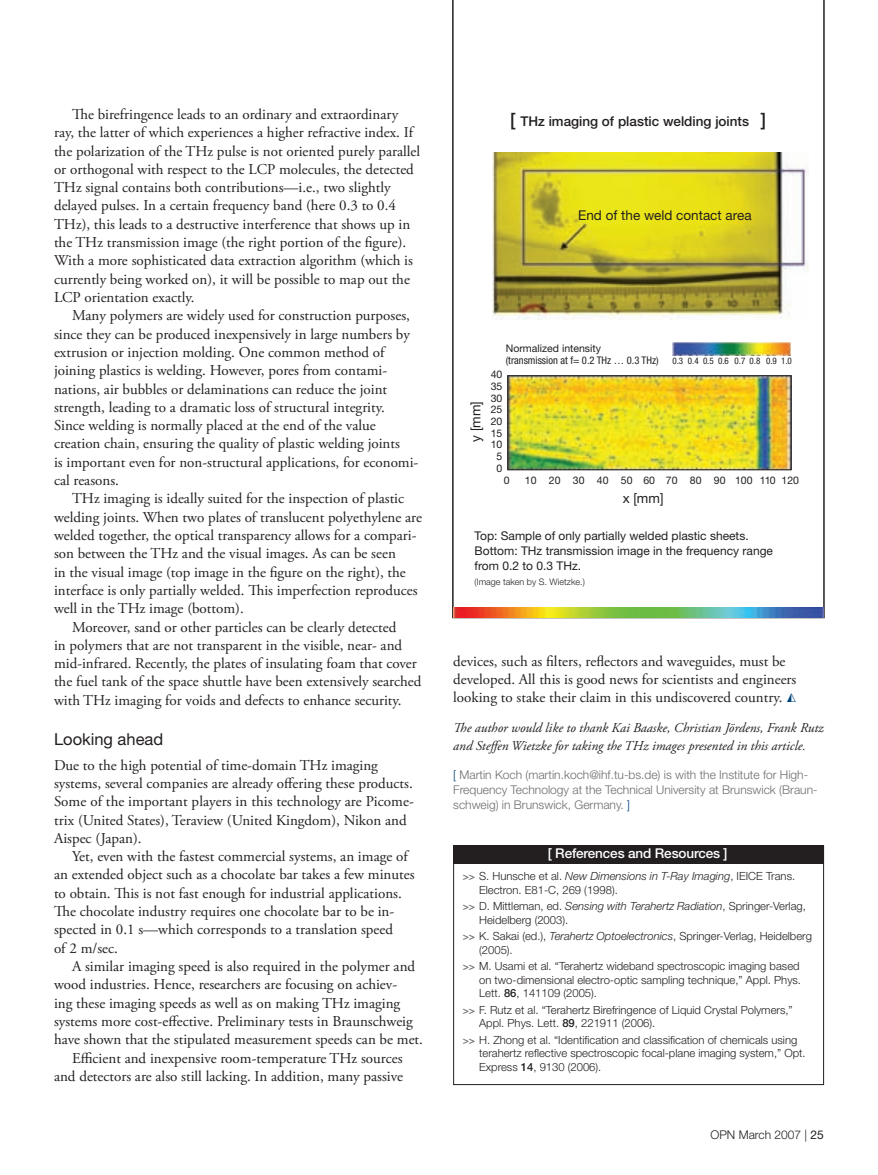
<style>
.page{position:relative;width:878px;height:1175px;background:#fff}
.page>*{position:absolute;margin:0;border:0;box-sizing:border-box;transform-origin:0 0}
.t1{font:16.5px "Helvetica Neue";color:#231f20}
.t2{font:15px/18.3px "Adobe Garamond Pro";color:#231f20}
.t3{font:italic 13.5px/18px "Adobe Garamond Pro";color:#231f20}
.t4{font:500 13.5px "Helvetica Neue";color:#231f20}
.t5{font:13.5px "Helvetica Neue";color:#231f20}
.t6{font:500 13.5px "Helvetica Neue";letter-spacing:-.01em;color:#fff}
.t7{font:300 12px/15px "Helvetica Neue";color:#6c6d70}
.t8{font:12px/15px "Helvetica Neue";color:#231f20}
.t9{font:300 12px "Helvetica Neue";color:#231f20}
.t10{font:300 11.25px/13.5px "Helvetica Neue";color:#231f20}
.t11{font:10.5px/11.7px "Helvetica Neue";color:#231f20;text-align:center}
.t12{font:condensed 10.5px "Helvetica Neue";color:#231f20}
.t13{font:300 9px "Helvetica Neue";color:#231f20}
.t14{font:condensed 9px "Helvetica Neue";color:#231f20}
.s1{font-size:18px}
.s2{font-family:"Mathematical Pi Six";font-size:12px;color:#00467e}
.s3{color:#00467e}
.s4{font-weight:500;font-size:10.5px;color:#6c6d70}
.s5{font-style:italic}
.s6{font-weight:500}
.s7{font-weight:400}
</style>
<div class="page">
<svg style="left:452px;top:0;width:372px;height:618px"></svg>
<div style="left:453px;top:845px;width:371px;height:18px;background:#231f20"></div>
<div style="left:453px;top:845px;width:371px;height:239px;border:1px solid #231f20"></div>
<img style="left:493px;top:153px;width:315px;height:167px">
<img style="left:509px;top:377px;width:280px;height:91px">
<div style="left:507px;top:375px;width:284px;height:95px;border:1px solid #231f20"></div>
<img style="left:673px;top:342px;width:117px;height:13px">
<img style="left:453px;top:607px;width:370px;height:10px">
<p class="t2" style="left:54px;top:106px;width:367px;text-indent:18px">The birefringence leads to an ordinary and extraordinary ray, the latter of which experiences a higher refractive index. If the polarization of the THz pulse is not oriented purely parallel or orthogonal with respect to the LCP molecules, the detected THz signal contains both contributions—i.e., two slightly delayed pulses. In a certain frequency band (here 0.3 to 0.4<br>THz), this leads to a destructive interference that shows up in the THz transmission image (the right portion of the figure).<br>With a more sophisticated data extraction algorithm (which is currently being worked on), it will be possible to map out the LCP orientation exactly.</p>
<p class="t2" style="left:54px;top:307px;width:366px;text-indent:18px">Many polymers are widely used for construction purposes, since they can be produced inexpensively in large numbers by extrusion or injection molding. One common method of joining plastics is welding. However, pores from contami&shy;nations, air bubbles or delaminations can reduce the joint strength, leading to a dramatic loss of structural integrity.<br>Since welding is normally placed at the end of the value creation chain, ensuring the quality of plastic welding joints<br>is important even for non-structural applications, for economi&shy;cal reasons.</p>
<p class="t2" style="left:72px;top:490px;width:333px">THz imaging is ideally suited for the inspection of plastic</p>
<p class="t2" style="left:54px;top:508px;width:369px">welding joints. When two plates of translucent polyethylene are</p>
<p class="t2" style="left:54px;top:526px;width:364px">welded together, the optical transparency allows for a compari-</p>
<p class="t2" style="left:54px;top:545px;width:343px">son between the THz and the visual images. As can be seen</p>
<p class="t2" style="left:54px;top:563px;width:353px">in the visual image (top image in the figure on the right), the</p>
<p class="t2" style="left:54px;top:581px;width:365px">interface is only partially welded. This imperfection reproduces</p>
<p class="t2" style="left:54px;top:600px;width:191px">well in the THz image (bottom).</p>
<p class="t2" style="left:72px;top:618px;width:326px">Moreover, sand or other particles can be clearly detected</p>
<p class="t2" style="left:54px;top:636px;width:349px">in polymers that are not transparent in the visible, near- and</p>
<p class="t2" style="left:54px;top:655px;width:364px">mid-infrared. Recently, the plates of insulating foam that cover</p>
<p class="t2" style="left:54px;top:673px;width:369px">the fuel tank of the space shuttle have been extensively searched</p>
<p class="t2" style="left:54px;top:691px;width:349px">with THz imaging for voids and defects to enhance security.</p>
<p class="t1" style="left:54px;top:729px;width:111px">Looking ahead</p>
<p class="t2" style="left:54px;top:756px;width:361px">Due to the high potential of time-domain THz imaging systems, several companies are already offering these products.<br>Some of the important players in this technology are Picome&shy;trix (United States), Teraview (United Kingdom), Nikon and Aispec (Japan).</p>
<p class="t2" style="left:54px;top:847px;width:362px;text-indent:18px">Yet, even with the fastest commercial systems, an image of an extended object such as a chocolate bar takes a few minutes to obtain. This is not fast enough for industrial applications.<br>The chocolate industry requires one chocolate bar to be in&shy;spected in 0.1 s—which corresponds to a translation speed<br>of 2 m/sec.</p>
<p class="t2" style="left:72px;top:957px;width:344px">A similar imaging speed is also required in the polymer and</p>
<p class="t2" style="left:54px;top:976px;width:344px">wood industries. Hence, researchers are focusing on achiev-</p>
<p class="t2" style="left:54px;top:994px;width:348px">ing these imaging speeds as well as on making THz imaging</p>
<p class="t2" style="left:54px;top:1012px;width:360px">systems more cost-effective. Preliminary tests in Braunschweig</p>
<p class="t2" style="left:54px;top:1030px;width:370px">have shown that the stipulated measurement speeds can be met.</p>
<p class="t2" style="left:72px;top:1049px;width:332px">Efficient and inexpensive room-temperature THz sources</p>
<p class="t2" style="left:54px;top:1067px;width:350px">and detectors are also still lacking. In addition, many passive</p>
<p class="t4" style="left:510px;top:114px;width:257px"><span class="s1">[</span> THz imaging of plastic welding joints <span class="s1">]</span></p>
<p class="t5" style="left:578px;top:207px;width:175px">End of the weld contact area</p>
<p class="t11" style="left:506px;top:342px;width:97px">Normalized intensity</p>
<p class="t12" style="left:506px;top:354px;width:154px">(transmission at f= 0.2 THz … 0.3 THz)</p>
<p class="t11" style="left:491px;top:368px;width:13px">40<br>35<br>30<br>25<br>20<br>15<br>10<br>5<br>0</p>
<p class="t5" style="left:467px;top:442px;width:42px;rotate:-90deg">y [mm]</p>
<p class="t14" style="left:672px;top:356px;width:121px">0.3 0.4 0.5 0.6 0.7 0.8 0.9 1.0</p>
<p class="t11" style="left:503px;top:474px;width:7px">0</p>
<p class="t11" style="left:525px;top:474px;width:276px">10 20 30 40 50 60 70 80 90 100 110 120</p>
<p class="t5" style="left:622px;top:490px;width:42px">x [mm]</p>
<p class="t8" style="left:474px;top:528px;width:300px">Top: Sample of only partially welded plastic sheets.<br>Bottom: THz transmission image in the frequency range from 0.2 to 0.3 THz.</p>
<p class="t13" style="left:474px;top:576px;width:112px">(Image taken by S. Wietzke.)</p>
<p class="t2" style="left:453px;top:653px;width:345px">devices, such as filters, reflectors and waveguides, must be developed. All this is good news for scientists and engineers looking to stake their claim in this undiscovered country. <span class="s2">t</span></p>
<p class="t3" style="left:453px;top:719px;width:372px">The author would like to thank Kai Baaske, Christian Jördens, Frank Rutz and Steffen Wietzke for taking the THz images presented in this article.</p>
<p class="t7" style="left:453px;top:766px;width:366px"><span class="s3">[</span> Martin Koch (martin.koch@ihf.tu-bs.de) is with the Institute for High-<br>Frequency Technology at the Technical University at Brunswick (Braun&shy;schweig) in Brunswick, Germany. <span class="s3">]</span></p>
<p class="t6" style="left:548px;top:845px;width:181px">[ References and Resources ]</p>
<p class="t10" style="left:479px;top:869px;width:317px;text-indent:-16px"><span class="s4">&gt;&gt;</span> S. Hunsche et al. <span class="s5">New Dimensions in T-Ray Imaging</span>, IEICE Trans.<br>Electron. E81-C, 269 (1998).</p>
<p class="t10" style="left:479px;top:899px;width:328px;text-indent:-16px"><span class="s4">&gt;&gt;</span> D. Mittleman, ed. <span class="s5">Sensing with Terahertz Radiation</span>, Springer-Verlag,<br>Heidelberg (2003).</p>
<p class="t10" style="left:479px;top:929px;width:334px;text-indent:-16px"><span class="s4">&gt;&gt;</span> K. Sakai (ed.), <span class="s5">Terahertz Optoelectronics</span>, Springer-Verlag, Heidelberg (2005).</p>
<p class="t10" style="left:479px;top:959px;width:323px;text-indent:-16px"><span class="s4">&gt;&gt;</span> M. Usami et al. “Terahertz wideband spectroscopic imaging based on two-dimensional electro-optic sampling technique,” Appl. Phys.<br>Lett. <span class="s6">86</span>, 141109 (2005).</p>
<p class="t10" style="left:479px;top:1003px;width:315px;text-indent:-16px"><span class="s4">&gt;&gt;</span> F. Rutz et al. “Terahertz Birefringence of Liquid Crystal Polymers,”<br>Appl. Phys. Lett. <span class="s6">89</span>, 221911 (2006).</p>
<p class="t10" style="left:479px;top:1033px;width:328px;text-indent:-16px"><span class="s4">&gt;&gt;</span> H. Zhong et al. “Identification and classification of chemicals using terahertz reflective spectroscopic focal-plane imaging system,” Opt.<br>Express <span class="s6">14</span>, 9130 (2006).</p>
<p class="t9" style="left:710px;top:1127px;width:115px">OPN March 2007 | <span class="s7">25</span></p>
</div>
